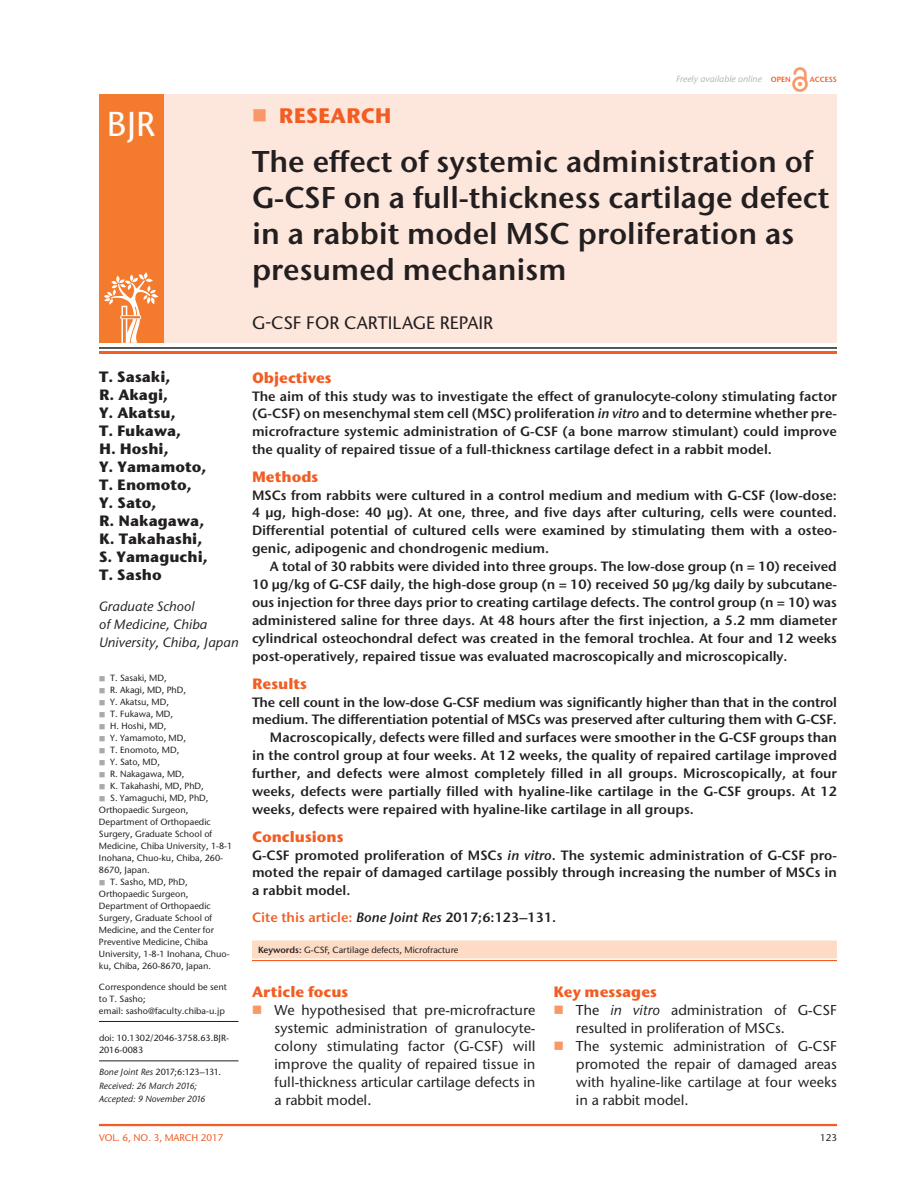
<style>
.page{position:relative;width:918px;height:1188px;background:#fff}
.page>*{position:absolute;margin:0;border:0;box-sizing:border-box;transform-origin:0 0}
.t1{font:500 34.5px "Stone Sans ITC Pro";color:#fff}
.t2{font:600 30px/36px "Stone Sans ITC Pro";color:#231f20}
.t3{font:700 21px "Stone Sans ITC Pro";color:#f25d23}
.t4{font:500 18px "Stone Sans ITC Pro";color:#231f20}
.t5{font:700 15px/18px "Stone Sans ITC Pro";color:#231f20}
.t6{font:700 15px "Stone Sans ITC Pro";color:#f25d23}
.t7{font:500 14.25px/18px "Stone Sans ITC Pro";color:#231f20;text-align:justify}
.t8{font:600 13.5px/18px "Stone Sans ITC Pro";color:#231f20;text-align:justify}
.t9{font:italic 500 13.5px/18px "Stone Sans ITC Pro";color:#231f20}
.t10{font:600 13.5px "Stone Sans ITC Pro";color:#f25d23}
.t11{font:500 9.75px "Stone Sans ITC Pro";color:#f25d23}
.t12{font:500 9.75px "Stone Sans ITC Pro";color:#231f20}
.t13{font:500 9px/12px "Stone Sans ITC Pro";color:#231f20}
.t14{font:italic 500 9px/13.5px "Stone Sans ITC Pro";color:#231f20}
.t15{font:italic 500 9px "Stone Sans ITC Pro";color:#b2b3b7}
.t16{font:600 7.5px "Stone Sans ITC Pro";color:#f25d23}
.s1{font-weight:600;font-style:normal;font-size:7.5px;color:#f25d23}
.s2{font-style:normal}
.s3{font-style:italic}
.s4{font-style:italic;color:#231f20}
.s5{color:#231f20}
.s6{font-weight:600}
</style>
<div class="page">
<img style="left:793px;top:68px;width:15px;height:23px">
<div style="left:99px;top:94px;width:738px;height:248px;background:#fde7dc"></div>
<div style="left:99px;top:94px;width:64px;height:248px;background:#f47b2d"></div>
<svg style="left:104px;top:272px;width:54px;height:71px"></svg>
<hr style="left:99px;top:347px;width:738px;height:2px;background:#231f20">
<hr style="left:99px;top:351px;width:738px;height:3px;background:#f25d23">
<hr style="left:99px;top:1124px;width:738px;height:2px;background:#f25d23">
<div style="left:252px;top:940px;width:585px;height:18px;background:#fddbc5"></div>
<hr style="left:252px;top:960px;width:585px;height:1px;background:#f25d23">
<hr style="left:99px;top:1060px;width:139px;height:1px;background:#231f20">
<hr style="left:99px;top:1021px;width:139px;height:1px;background:#231f20">
<h1 class="t1" style="left:107px;top:103px;width:50px">BJR</h1>
<h3 class="t3" style="left:279px;top:102px;width:68px">Researc</h3>
<h3 class="t3" style="left:375px;top:102px;width:18px">h</h3>
<p class="t15" style="left:676px;top:73px;width:116px">Freely available online <span class="s1">open</span></p>
<p class="t16" style="left:810px;top:75px;width:29px">Access</p>
<h2 class="t2" style="left:252px;top:143px;width:579px">The effect of systemic administration of G-CS F on a full-thickness cartilage defect in a rabbit model MSC proliferation as presumed mechanism</h2>
<h3 class="t4" style="left:252px;top:311px;width:243px">G-CSF for cartilage repair</h3>
<p class="t5" style="left:99px;top:368px;width:110px">T. Sasaki,<br>R. Akagi,<br>Y. Akatsu,<br>T. Fukawa,<br>H . Hoshi,<br>Y. Yamamoto,<br>T. Enomoto,<br>Y. Sato,<br>R. Nakagawa,<br>K. Takahashi,<br>S. Yamaguchi,<br>T. Sasho</p>
<p class="t9" style="left:99px;top:598px;width:141px">Graduate School<br>of Medicine, Chiba<br>University, Chiba, Japan</p>
<p class="t13" style="left:110px;top:671px;width:58px">T. Sasaki, MD,</p>
<p class="t13" style="left:110px;top:683px;width:77px">R. Akagi, MD, PhD,</p>
<p class="t13" style="left:110px;top:695px;width:60px">Y. Akatsu, MD,</p>
<p class="t13" style="left:110px;top:707px;width:64px">T. Fukawa, MD,</p>
<p class="t13" style="left:110px;top:719px;width:58px">H . Hoshi, MD,</p>
<p class="t13" style="left:110px;top:731px;width:77px">Y. Yamamoto, MD,</p>
<p class="t13" style="left:110px;top:743px;width:71px">T. Enomoto, MD,</p>
<p class="t13" style="left:110px;top:755px;width:51px">Y. Sato, MD,</p>
<p class="t13" style="left:110px;top:767px;width:76px">R. Nakagawa, MD,</p>
<p class="t13" style="left:110px;top:779px;width:95px">K. Takahashi, MD, PhD,</p>
<p class="t13" style="left:110px;top:791px;width:100px">S. Yamaguchi, MD, PhD,</p>
<p class="t13" style="left:99px;top:803px;width:91px">Orthopaedic Surgeon,</p>
<p class="t13" style="left:99px;top:815px;width:113px">Department of Orthopaedic</p>
<p class="t13" style="left:99px;top:827px;width:115px">Surgery, Graduate School of</p>
<p class="t13" style="left:99px;top:839px;width:135px">Medicine, Chiba University, 1-8-1</p>
<p class="t13" style="left:99px;top:851px;width:126px">I nohana, Chuo-ku, Chiba, 260-</p>
<p class="t13" style="left:99px;top:863px;width:52px">8670, Japan.</p>
<p class="t13" style="left:110px;top:875px;width:79px">T. Sasho, MD, PhD,</p>
<p class="t13" style="left:99px;top:887px;width:91px">Orthopaedic Surgeon,</p>
<p class="t13" style="left:99px;top:899px;width:113px">Department of Orthopaedic</p>
<p class="t13" style="left:99px;top:911px;width:115px">Surgery, Graduate School of</p>
<p class="t13" style="left:99px;top:923px;width:117px">Medicine, and the Center for</p>
<p class="t13" style="left:99px;top:935px;width:111px">Preventive Medicine, Chiba</p>
<p class="t13" style="left:99px;top:947px;width:132px">University, 1-8-1 I nohana, Chuo-</p>
<p class="t13" style="left:99px;top:959px;width:114px">ku, Chiba, 260-8670, Japan.</p>
<p class="t13" style="left:99px;top:980px;width:129px">Correspondence should be sent to T. Sasho;<br>email: sasho@faculty.chiba-u.jp</p>
<p class="t13" style="left:99px;top:1032px;width:131px">doi: 10.1302/2046-3758.63.BJR-<br>2016-0083</p>
<p class="t14" style="left:99px;top:1066px;width:124px">Bone Joint Res <span class="s2">2017;6:123–131.<br></span>Received: 26 March 2016;<br>Accepted: 9 November 2016</p>
<p class="t6" style="left:252px;top:367px;width:81px">Objectives</p>
<p class="t8" style="left:252px;top:387px;width:586px">The aim of this study was to investigate the effect of granulocyte-colony stimulating factor (G-CS F) on mesenchymal stem cell (MSC) proliferation <span class="s3">in vitro</span> and to determine whether pre&shy;microfracture systemic administration of G-CS F (a bone marrow stimulant) could improve the quality of repaired tissue of a full-thickness cartilage defect in a rabbit model.</p>
<p class="t6" style="left:252px;top:466px;width:68px">Methods</p>
<p class="t8" style="left:252px;top:486px;width:586px">MSCs from rabbits were cultured in a control medium and medium with G-CS F (low-dose:<br>4 μg, high-dose: 40 μg). At one, three, and five days after culturing, cells were counted.<br>Differential potential of cultured cells were examined by stimulating them with a osteo&shy;genic, adipogenic and chondrogenic medium.</p>
<p class="t8" style="left:252px;top:558px;width:587px;text-indent:18px">A total of 30 rabbits were divided into three groups. The low-dose group (n = 10) received 10 μg/kg of G-CS F daily, the high-dose group (n = 10) received 50 μg/kg daily by subcutane&shy;ous injection for three days prior to creating cartilage defects. The control group (n = 10) was administered saline for three days. At 48 hours after the first injection, a 5.2 mm diameter cylindrical osteochondral defect was created in the femoral trochlea. At four and 12 weeks post-operatively, repaired tissue was evaluated macroscopically and microscopically.</p>
<p class="t6" style="left:252px;top:673px;width:56px">Results</p>
<p class="t8" style="left:252px;top:693px;width:587px">The cell count in the low-dose G-CSF medium was significantly higher than that in the control</p>
<p class="t8" style="left:252px;top:711px;width:587px">medium. The differentiation potential of MSCs was preserved after culturing them with G-CS F.</p>
<p class="t8" style="left:270px;top:729px;width:569px">Macroscopically, defects were filled and surfaces were smoother in the G-CS F groups than</p>
<p class="t8" style="left:252px;top:747px;width:587px">in the control group at four weeks. At 12 weeks, the quality of repaired cartilage improved</p>
<p class="t8" style="left:252px;top:765px;width:586px">further, and defects were almost completely filled in all groups. Microscopically, at four</p>
<p class="t8" style="left:252px;top:783px;width:587px">weeks, defects were partially filled with hyaline-like cartilage in the G-CS F groups. At 12</p>
<p class="t8" style="left:252px;top:801px;width:443px">weeks, defects were repaired with hyaline-like cartilage in all groups.</p>
<p class="t6" style="left:252px;top:826px;width:93px">Conclusions</p>
<p class="t8" style="left:252px;top:846px;width:587px">G-CS F promoted proliferation of MSCs <span class="s3">in vitro</span>. The systemic administration of G-CS F pro&shy;moted the repair of damaged cartilage possibly through increasing the number of MSCs in a rabbit model.</p>
<p class="t10" style="left:252px;top:909px;width:306px">Cite this article: <span class="s4">Bone Joint Res</span> <span class="s5">2017;6:123–131.</span></p>
<p class="t13" style="left:258px;top:943px;width:202px"><span class="s6">Keywords:</span> G-CSF, Cartilage defects, Microfracture</p>
<p class="t6" style="left:252px;top:982px;width:98px">Article focus</p>
<p class="t7" style="left:274px;top:1001px;width:263px">We hypothesised that pre-microfracture systemic administration of granulocyte&shy;colony stimulating factor (G-CSF) will improve the quality of repaired tissue in full-thickness articular cartilage defects in a rabbit model.</p>
<p class="t6" style="left:554px;top:982px;width:105px">Key messages</p>
<p class="t7" style="left:576px;top:1001px;width:263px;text-align:left">The <span class="s3">in vitro</span> administration of G-CSF resulted in proliferation of MSCs.<br>The systemic administration of G-CSF promoted the repair of damaged areas with hyaline-like cartilage at four weeks in a rabbit model.</p>
<p class="t11" style="left:99px;top:1132px;width:126px">vol. 6, NO. 3, March 2017</p>
<p class="t12" style="left:820px;top:1132px;width:18px">123</p>
</div>
